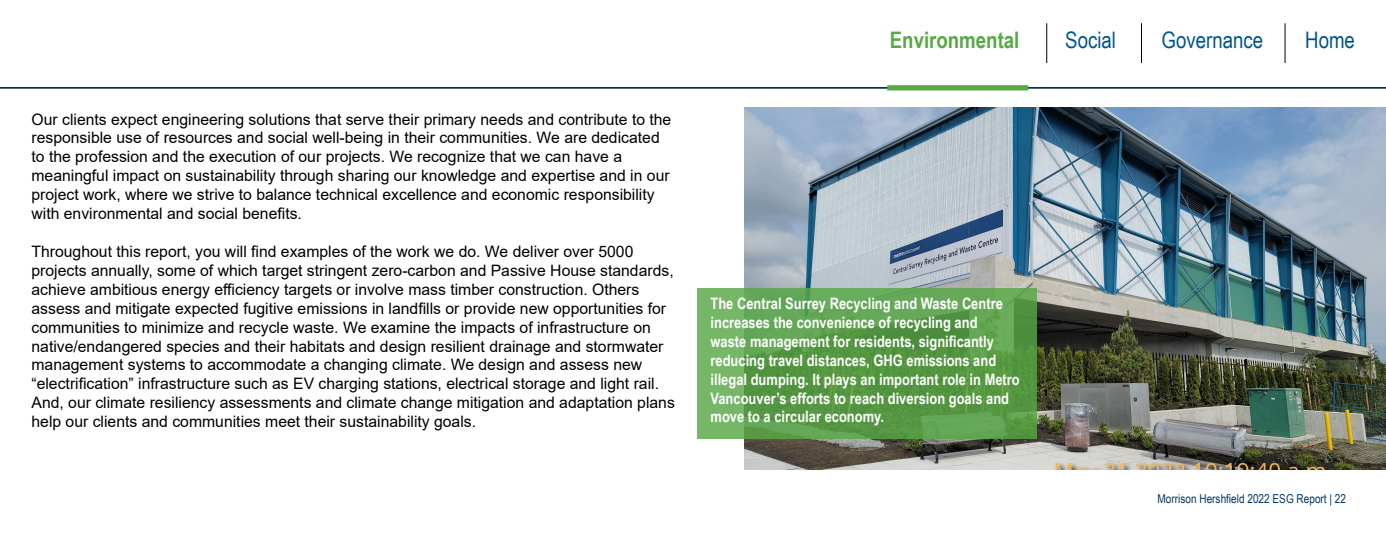
<style>
.page{position:relative;width:1386px;height:536px;background:#fff}
.page>*{position:absolute;margin:0;border:0;box-sizing:border-box;transform-origin:0 0}
.t1{font:22.75px "Arial Narrow";color:#00558b}
.t2{font:700 22.75px "Arial Narrow";color:#57a846}
.t3{font:15.75px/18.9px "Arial";color:#000}
.t4{font:700 15.75px/18.9px "Arial Narrow";color:#fff}
.t5{font:12.25px "Arial Narrow";color:#00355f}
</style>
<div class="page">
<hr style="left:0;top:87px;width:1386px;height:2px;background:#00355f">
<hr style="left:1046px;top:23px;width:1px;height:40px;background:#000">
<hr style="left:1141px;top:23px;width:1px;height:40px;background:#000">
<hr style="left:1285px;top:23px;width:1px;height:40px;background:#000">
<div style="left:887px;top:85px;width:141px;height:5px;background:#57a846"></div>
<img style="left:745px;top:107px;width:641px;height:362px">
<svg style="left:698px;top:288px;width:339px;height:150px;background:#5d9f4d"></svg>
<p class="t3" style="left:32px;top:109px;width:641px">Our clients expect engineering solutions that serve their primary needs and contribute to the responsible use of resources and social well-being in their communities. We are dedicated to the profession and the execution of our projects. We recognize that we can have a meaningful impact on sustainability through sharing our knowledge and expertise and in our project work, where we strive to balance technical excellence and economic responsibility with environmental and social benefits.</p>
<p class="t3" style="left:32px;top:242px;width:645px">Throughout this report, you will find examples of the work we do. We deliver over 5000 projects annually, some of which target stringent zero-carbon and Passive House standards, achieve ambitious energy efficiency targets or involve mass timber construction. Others assess and mitigate expected fugitive emissions in landfills or provide new opportunities for communities to minimize and recycle waste. We examine the impacts of infrastructure on native/endangered species and their habitats and design resilient drainage and stormwater management systems to accommodate a changing climate. We design and assess new “electrification” infrastructure such as EV charging stations, electrical storage and light rail.<br>And, our climate resiliency assessments and climate change mitigation and adaptation plans help our clients and communities meet their sustainability goals.</p>
<h1 class="t2" style="left:890px;top:23px;width:131px">Environmental</h1>
<h1 class="t1" style="left:1065px;top:23px;width:52px">Social</h1>
<h1 class="t1" style="left:1162px;top:23px;width:103px">Governance</h1>
<h1 class="t1" style="left:1305px;top:23px;width:51px">Home</h1>
<p class="t4" style="left:711px;top:293px;width:311px">The Central Surrey Recycling and Waste Centre increases the convenience of recycling and<br>waste management for residents, significantly reducing travel distances, GHG emissions and illegal dumping. It plays an important role in Metro Vancouver’s efforts to reach diversion goals and move to a circular economy.</p>
<p class="t5" style="left:1158px;top:489px;width:190px">Morrison Hershfield 2022 ESG Report | 22</p>
</div>
